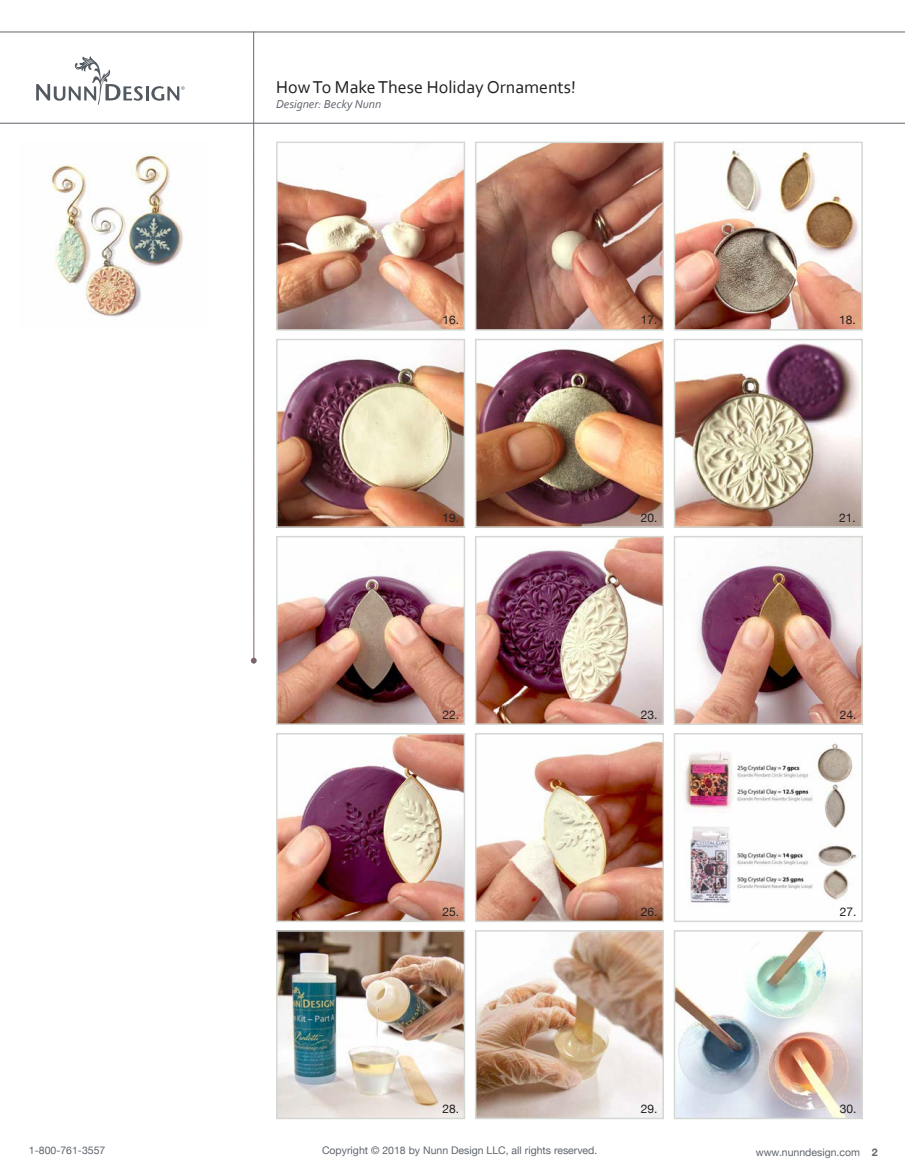
<style>
.page{position:relative;width:905px;height:1175px;background:#fff}
.page>*{position:absolute;margin:0;border:0;box-sizing:border-box;transform-origin:0 0}
.t1{font:18px "Corbel";color:#231f20}
.t2{font:12px "Helvetica Neue";color:#231f20}
.t3{font:italic 12px "Corbel";color:#5f656d}
.t4{font:10.5px "Helvetica Neue";color:#5f656d}
.s1{font-weight:700}
</style>
<div class="page">
<hr style="left:0;top:32px;width:904px;height:1px;background:#5f656d">
<hr style="left:0;top:123px;width:904px;height:1px;background:#5f656d">
<hr style="left:253px;top:32px;width:1px;height:631px;background:#7b6368">
<svg style="left:251px;top:657px;width:6px;height:6px"></svg>
<img style="left:279px;top:163px;width:183px;height:165px">
<div style="left:276px;top:142px;width:189px;height:189px;border:2px solid #d4d8d3"></div>
<img style="left:279px;top:342px;width:183px;height:183px">
<div style="left:276px;top:339px;width:189px;height:189px;border:2px solid #d4d8d3"></div>
<img style="left:478px;top:145px;width:183px;height:183px">
<div style="left:475px;top:142px;width:189px;height:189px;border:2px solid #d4d8d3"></div>
<img style="left:478px;top:342px;width:183px;height:183px">
<div style="left:475px;top:339px;width:189px;height:189px;border:2px solid #d4d8d3"></div>
<img style="left:676px;top:150px;width:183px;height:178px">
<div style="left:673px;top:142px;width:189px;height:189px;border:2px solid #d4d8d3"></div>
<img style="left:676px;top:343px;width:183px;height:182px">
<div style="left:673px;top:339px;width:189px;height:189px;border:2px solid #d4d8d3"></div>
<img style="left:279px;top:571px;width:183px;height:151px">
<div style="left:276px;top:536px;width:189px;height:189px;border:2px solid #d4d8d3"></div>
<img style="left:478px;top:539px;width:183px;height:183px">
<div style="left:475px;top:536px;width:189px;height:189px;border:2px solid #d4d8d3"></div>
<img style="left:676px;top:539px;width:183px;height:183px">
<div style="left:673px;top:536px;width:189px;height:189px;border:2px solid #d4d8d3"></div>
<svg style="left:36px;top:56px;width:149px;height:49px"></svg>
<img style="left:51px;top:153px;width:132px;height:164px">
<img style="left:279px;top:736px;width:183px;height:183px">
<div style="left:276px;top:733px;width:189px;height:189px;border:2px solid #d4d8d3"></div>
<img style="left:279px;top:933px;width:183px;height:183px">
<div style="left:276px;top:930px;width:189px;height:189px;border:2px solid #d4d8d3"></div>
<img style="left:478px;top:741px;width:183px;height:178px">
<div style="left:475px;top:733px;width:189px;height:189px;border:2px solid #d4d8d3"></div>
<img style="left:478px;top:933px;width:183px;height:183px">
<div style="left:475px;top:930px;width:189px;height:189px;border:2px solid #d4d8d3"></div>
<img style="left:685px;top:743px;width:172px;height:161px">
<div style="left:673px;top:733px;width:189px;height:189px;border:2px solid #d4d8d3"></div>
<img style="left:676px;top:933px;width:183px;height:183px">
<div style="left:673px;top:930px;width:189px;height:189px;border:2px solid #d4d8d3"></div>
<h1 class="t1" style="left:276px;top:76px;width:301px">How To Make These Holiday Ornaments!</h1>
<p class="t3" style="left:276px;top:97px;width:107px">Designer: Becky Nunn</p>
<p class="t2" style="left:442px;top:311px;width:18px">16.</p>
<p class="t2" style="left:442px;top:509px;width:18px">19.</p>
<p class="t2" style="left:640px;top:311px;width:18px">17.</p>
<p class="t2" style="left:640px;top:509px;width:18px">20.</p>
<p class="t2" style="left:839px;top:311px;width:18px">18.</p>
<p class="t2" style="left:839px;top:509px;width:18px">21.</p>
<p class="t2" style="left:442px;top:706px;width:18px">22.</p>
<p class="t2" style="left:640px;top:706px;width:18px">23.</p>
<p class="t2" style="left:839px;top:706px;width:18px">24.</p>
<p class="t2" style="left:442px;top:903px;width:18px">25.</p>
<p class="t2" style="left:442px;top:1100px;width:18px">28.</p>
<p class="t2" style="left:640px;top:903px;width:18px">26.</p>
<p class="t2" style="left:640px;top:1100px;width:18px">29.</p>
<p class="t2" style="left:839px;top:903px;width:18px">27.</p>
<p class="t2" style="left:839px;top:1100px;width:18px">30.</p>
<p class="t4" style="left:29px;top:1142px;width:78px">1-800-761-3557</p>
<p class="t4" style="left:322px;top:1142px;width:277px">Copyright © 2018 by Nunn Design LLC, all rights reserved.</p>
<p class="t4" style="left:755px;top:1144px;width:123px">www.nunndesign.com <span class="s1">2</span></p>
</div>
